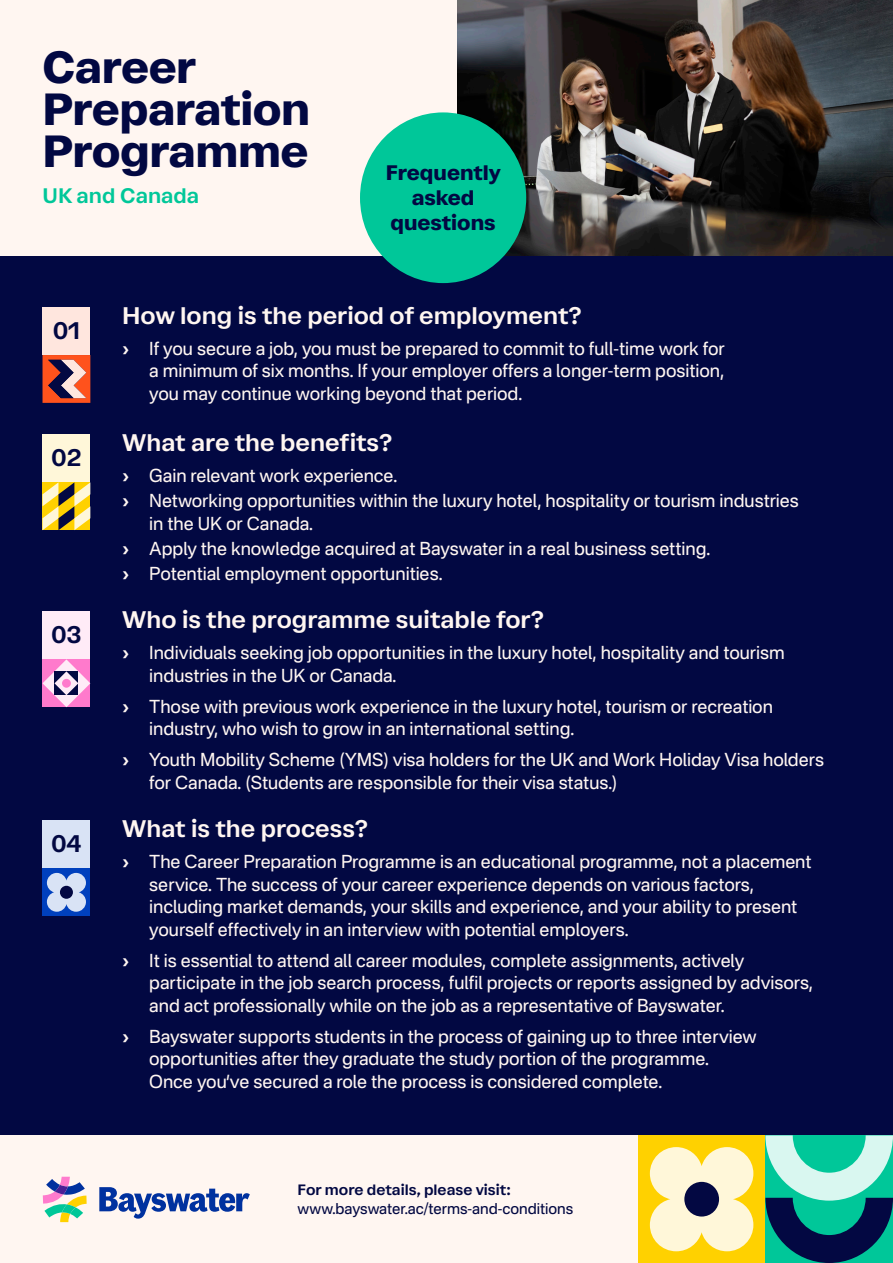
<style>
.page{position:relative;width:893px;height:1263px;background:#fff}
.page>*{position:absolute;margin:0;border:0;box-sizing:border-box;transform-origin:0 0}
.H1_Title{font:700 45px/42px "Atak";letter-spacing:-.01em;color:#020842}
.Subheader{font:600 24px "Atak";color:#fff6f1}
.t1{font:600 24px "Atak";letter-spacing:-.01em;color:#020842}
.t2{font:700 21px "Atak";color:#020842}
.Body_Copy{font:600 21px "Atak";color:#00c799}
.t3{font:18px/22.5px "Nacelle";letter-spacing:-.005em;color:#fff6f1}
.Subheader-2{font:15px/19.5px "Nacelle";color:#020842}
.s1{font-weight:700}
.s2{font-family:"Atak";font-weight:600}
</style>
<div class="page">
<div style="left:0;top:255px;width:893px;height:1008px;background:#020842"></div>
<div style="left:0;top:0;width:893px;height:255px;background:#fff6f1"></div>
<img style="left:457px;top:0;width:436px;height:255px">
<svg style="left:43px;top:355px;width:47px;height:48px"></svg>
<div style="left:43px;top:307px;width:47px;height:48px;background:#ffe6de"></div>
<div style="left:43px;top:434px;width:47px;height:48px;background:#fff7d9"></div>
<svg style="left:43px;top:482px;width:47px;height:48px;background:#d4bb52"></svg>
<div style="left:43px;top:611px;width:47px;height:48px;background:#ffebf7"></div>
<svg style="left:43px;top:659px;width:47px;height:48px;background:#dd93c8"></svg>
<div style="left:62px;top:679px;width:9px;height:9px;background:#ff7acc;border-radius:50%"></div>
<div style="left:43px;top:820px;width:47px;height:48px;background:#d9e3f5"></div>
<div style="left:43px;top:868px;width:47px;height:48px;background:#0040bd"></div>
<svg style="left:47px;top:873px;width:39px;height:39px"></svg>
<div style="left:60px;top:886px;width:13px;height:13px;background:#030842;border-radius:50%"></div>
<div style="left:0;top:1135px;width:638px;height:128px;background:#fff6f1"></div>
<svg style="left:99px;top:1187px;width:151px;height:31px"></svg>
<svg style="left:43px;top:1177px;width:44px;height:45px"></svg>
<div style="left:638px;top:1135px;width:127px;height:128px;background:#ffd100"></div>
<svg style="left:650px;top:1147px;width:103px;height:104px;background:#fef0b5"></svg>
<div style="left:684px;top:1182px;width:35px;height:34px;background:#030842;border-radius:50%"></div>
<svg style="left:765px;top:1135px;width:128px;height:128px"></svg>
<div style="left:360px;top:112px;width:166px;height:171px;background:#00c799;border-radius:50%"></div>
<p class="H1_Title" style="left:43px;top:47px;width:269px">Career<br>Preparation<br>Programme</p>
<p class="Body_Copy" style="left:43px;top:183px;width:158px">UK and Canada</p>
<p class="t2" style="left:386px;top:159px;width:117px">Frequently</p>
<p class="t2" style="left:412px;top:184px;width:64px">asked</p>
<p class="t2" style="left:390px;top:209px;width:107px">questions</p>
<p class="t1" style="left:53px;top:315px;width:29px">01</p>
<p class="t1" style="left:51px;top:443px;width:32px">02</p>
<p class="t1" style="left:51px;top:620px;width:32px">03</p>
<p class="t1" style="left:51px;top:829px;width:32px">04</p>
<p class="Subheader" style="left:122px;top:300px;width:461px">How long is the period of employment?</p>
<p class="t3" style="left:149px;top:337px;width:577px;text-align:justify;text-indent:-27px"><span class="s1">›</span> If you secure a job, you must be prepared to commit to full-time work for a minimum of six months. If your employer offers a longer-term position, you may continue working beyond that period.</p>
<p class="Subheader" style="left:122px;top:428px;width:272px">What are the benefits?</p>
<p class="t3" style="left:122px;top:464px;width:276px"><span class="s1">›</span> Gain relevant work experience.</p>
<p class="t3" style="left:149px;top:489px;width:651px;text-indent:-27px"><span class="s1">›</span> Networking opportunities within the luxury hotel, hospitality or tourism industries in the UK or Canada.</p>
<p class="t3" style="left:122px;top:537px;width:589px"><span class="s1">›</span> Apply the knowledge acquired at Bayswater in a real business setting.</p>
<p class="t3" style="left:122px;top:562px;width:322px"><span class="s1">›</span> Potential employment opportunities.</p>
<p class="Subheader" style="left:122px;top:605px;width:423px">Who is the programme suitable for?</p>
<p class="t3" style="left:149px;top:641px;width:637px;text-indent:-27px"><span class="s1">›</span> Individuals seeking job opportunities in the luxury hotel, hospitality and tourism industries in the UK or Canada.</p>
<p class="t3" style="left:149px;top:695px;width:625px;text-indent:-27px"><span class="s1">›</span> Those with previous work experience in the luxury hotel, tourism or recreation industry, who wish to grow in an international setting.</p>
<p class="t3" style="left:149px;top:748px;width:676px;text-indent:-27px"><span class="s1">›</span> Youth Mobility Scheme (YMS) visa holders for the UK and Work Holiday Visa holders for Canada. (Students are responsible for their visa status.)</p>
<p class="Subheader" style="left:122px;top:813px;width:247px">What is the process?</p>
<p class="t3" style="left:149px;top:850px;width:664px;text-indent:-27px"><span class="s1">›</span> The Career Preparation Programme is an educational programme, not a placement service. The success of your career experience depends on various factors, including market demands, your skills and experience, and your ability to present yourself effectively in an interview with potential employers.</p>
<p class="t3" style="left:149px;top:949px;width:665px;text-indent:-27px"><span class="s1">›</span> It is essential to attend all career modules, complete assignments, actively participate in the job search process, fulfil projects or reports assigned by advisors, and act professionally while on the job as a representative of Bayswater.</p>
<p class="t3" style="left:149px;top:1025px;width:609px;text-indent:-27px"><span class="s1">›</span> Bayswater supports students in the process of gaining up to three interview opportunities after they graduate the study portion of the programme.<br>Once you’ve secured a role the process is considered complete.</p>
<p class="Subheader-2" style="left:298px;top:1179px;width:277px"><span class="s2">For more details, please visit: </span>www.bayswater.ac/terms-and-conditions</p>
</div>
